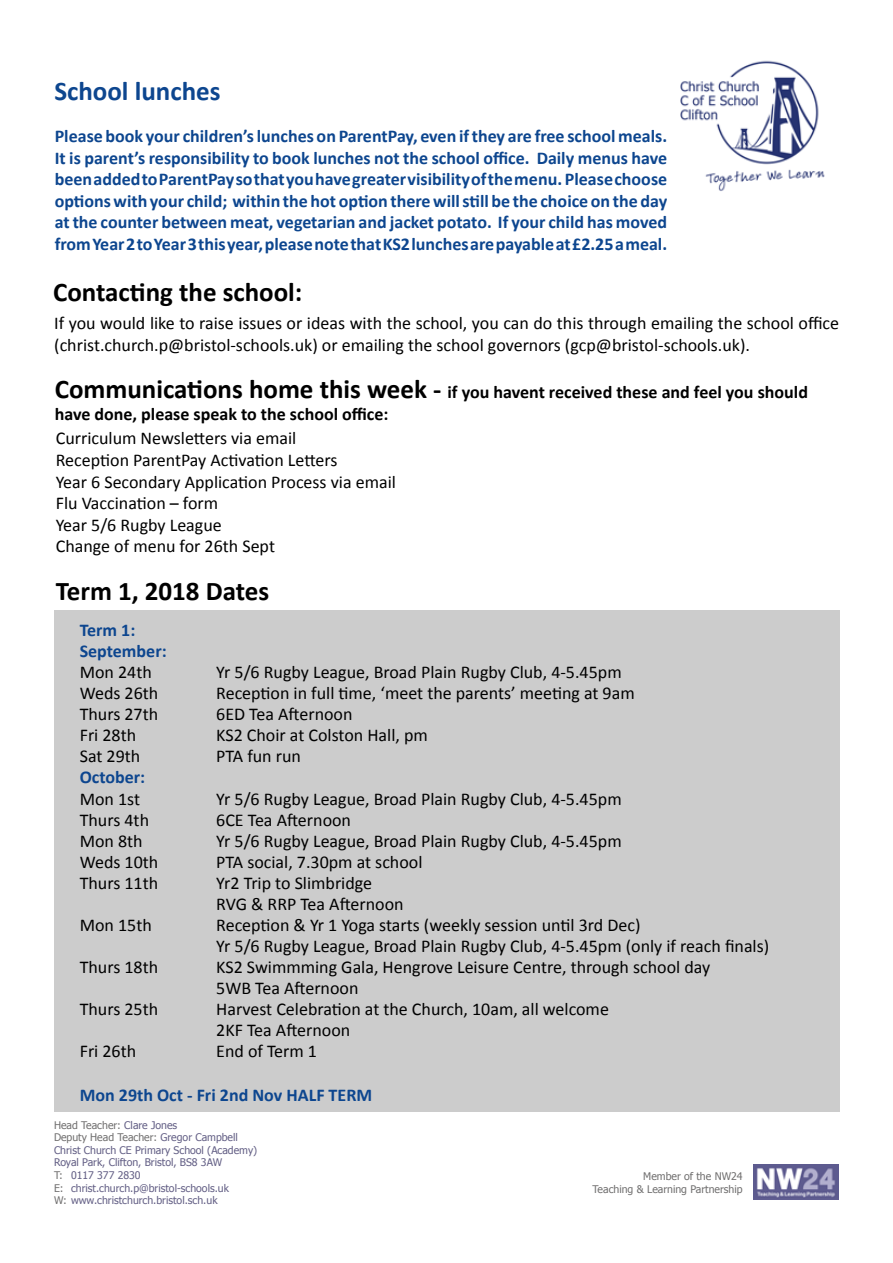
<style>
.page{position:relative;width:893px;height:1263px;background:#fff}
.page>*{position:absolute;margin:0;border:0;box-sizing:border-box;transform-origin:0 0}
.t1{font:700 27px "Calibri";color:#000}
.t2{font:700 27px "Calibri";color:#0d468f}
.t3{font:18px/21.6px "Calibri";color:#000}
.t4{font:700 18px/21.6px "Calibri";color:#0d468f}
.t5{font:700 18px/21.6px "Calibri";color:#000}
.t6{font:10.5px/12.6px "Tahoma";color:#635f85}
.t7{font:10.5px/12.6px "Tahoma";color:#706f6f;text-align:right}
.s1{font-size:27px}
.s2{color:#706f6f}
</style>
<div class="page">
<img style="left:680px;top:60px;width:145px;height:131px">
<img style="left:754px;top:1165px;width:85px;height:35px">
<div style="left:54px;top:611px;width:785px;height:501px;background:#ccc"></div>
<h1 class="t2" style="left:54px;top:73px;width:168px">School lunches</h1>
<p class="t4" style="left:55px;top:125px;width:614px;text-align:justify">Please book your children’s lunches on ParentPay, even if they are free school meals.<br>It is parent’s responsibility to book lunches not the school office. Daily menus have been added to ParentPay so that you have greater visibility of the menu. Please choose options with your child; within the hot option there will still be the choice on the day at the counter between meat, vegetarian and jacket potato. If your child has moved from Year 2 to Year 3 this year, please note that KS2 lunches are payable at £2.25 a meal.</p>
<h1 class="t1" style="left:53px;top:274px;width:251px">Contacting the school:</h1>
<p class="t3" style="left:54px;top:313px;width:786px">If you would like to raise issues or ideas with the school, you can do this through emailing the school office (christ.church.p@bristol-schools.uk) or emailing the school governors (gcp@bristol-schools.uk).</p>
<p class="t5" style="left:55px;top:382px;width:755px"><span class="s1">Communications home this week -</span> if you havent received these and feel you should have done, please speak to the school office:</p>
<p class="t3" style="left:56px;top:428px;width:342px">Curriculum Newsletters via email<br>Reception ParentPay Activation Letters<br>Year 6 Secondary Application Process via email<br>Flu Vaccination – form<br>Year 5/6 Rugby League<br>Change of menu for 26th Sept</p>
<h1 class="t1" style="left:56px;top:574px;width:215px">Term 1, 2018 Dates</h1>
<p class="t4" style="left:80px;top:619px;width:88px;line-height:21px">Term 1:<br>September:</p>
<p class="t3" style="left:80px;top:661px;width:74px">Mon 24th</p>
<p class="t3" style="left:216px;top:661px;width:407px">Yr 5/6 Rugby League, Broad Plain Rugby Club, 4-5.45pm</p>
<p class="t3" style="left:80px;top:682px;width:80px">Weds 26th</p>
<p class="t3" style="left:216px;top:682px;width:420px">Reception in full time, ‘meet the parents’ meeting at 9am</p>
<p class="t3" style="left:80px;top:703px;width:80px">Thurs 27th</p>
<p class="t3" style="left:216px;top:703px;width:138px">6ED Tea Afternoon</p>
<p class="t3" style="left:80px;top:724px;width:58px">Fri 28th</p>
<p class="t3" style="left:216px;top:724px;width:213px">KS2 Choir at Colston Hall, pm</p>
<p class="t3" style="left:80px;top:745px;width:62px">Sat 29th</p>
<p class="t3" style="left:216px;top:745px;width:86px">PTA fun run</p>
<p class="t4" style="left:80px;top:766px;width:67px">October:</p>
<p class="t3" style="left:80px;top:788px;width:62px">Mon 1st</p>
<p class="t3" style="left:216px;top:788px;width:407px">Yr 5/6 Rugby League, Broad Plain Rugby Club, 4-5.45pm</p>
<p class="t3" style="left:80px;top:809px;width:71px">Thurs 4th</p>
<p class="t3" style="left:216px;top:809px;width:136px">6CE Tea Afternoon</p>
<p class="t3" style="left:80px;top:830px;width:65px">Mon 8th</p>
<p class="t3" style="left:216px;top:830px;width:407px">Yr 5/6 Rugby League, Broad Plain Rugby Club, 4-5.45pm</p>
<p class="t3" style="left:80px;top:851px;width:80px">Weds 10th</p>
<p class="t3" style="left:216px;top:851px;width:208px">PTA social, 7.30pm at school</p>
<p class="t3" style="left:80px;top:872px;width:80px">Thurs 11th</p>
<p class="t3" style="left:216px;top:872px;width:189px;line-height:21px">Yr2 Trip to Slimbridge<br>RVG &amp; RRP Tea Afternoon</p>
<p class="t3" style="left:80px;top:914px;width:74px">Mon 15th</p>
<p class="t3" style="left:216px;top:914px;width:554px;line-height:21px">Reception &amp; Yr 1 Yoga starts (weekly session until 3rd Dec)<br>Yr 5/6 Rugby League, Broad Plain Rugby Club, 4-5.45pm (only if reach finals)</p>
<p class="t3" style="left:80px;top:956px;width:80px">Thurs 18th</p>
<p class="t3" style="left:216px;top:956px;width:496px;line-height:21px">KS2 Swimmming Gala, Hengrove Leisure Centre, through school day<br>5WB Tea Afternoon</p>
<p class="t3" style="left:80px;top:998px;width:80px">Thurs 25th</p>
<p class="t3" style="left:216px;top:998px;width:394px;line-height:21px">Harvest Celebration at the Church, 10am, all welcome<br>2KF Tea Afternoon</p>
<p class="t3" style="left:80px;top:1041px;width:58px">Fri 26th</p>
<p class="t3" style="left:216px;top:1041px;width:102px">End of Term 1</p>
<p class="t4" style="left:80px;top:1084px;width:294px">Mon 29th Oct - Fri 2nd Nov HALF TERM</p>
<p class="t6" style="left:54px;top:1118px;width:205px"><span class="s2">Head Teacher:</span> Clare Jones<br><span class="s2">Deputy Head Teacher:</span> Gregor Campbell Christ Church CE Primary School (Academy)<br>Royal Park, Clifton, Bristol, BS8 3AW<br><span class="s2">T:</span> 0117 377 2830<br><span class="s2">E:</span> christ.church.p@bristol-schools.uk<br><span class="s2">W:</span> www.christchurch.bristol.sch.uk</p>
<p class="t7" style="left:593px;top:1169px;width:152px">Member of the NW24<br>Teaching &amp; Learning Partnership</p>
</div>
